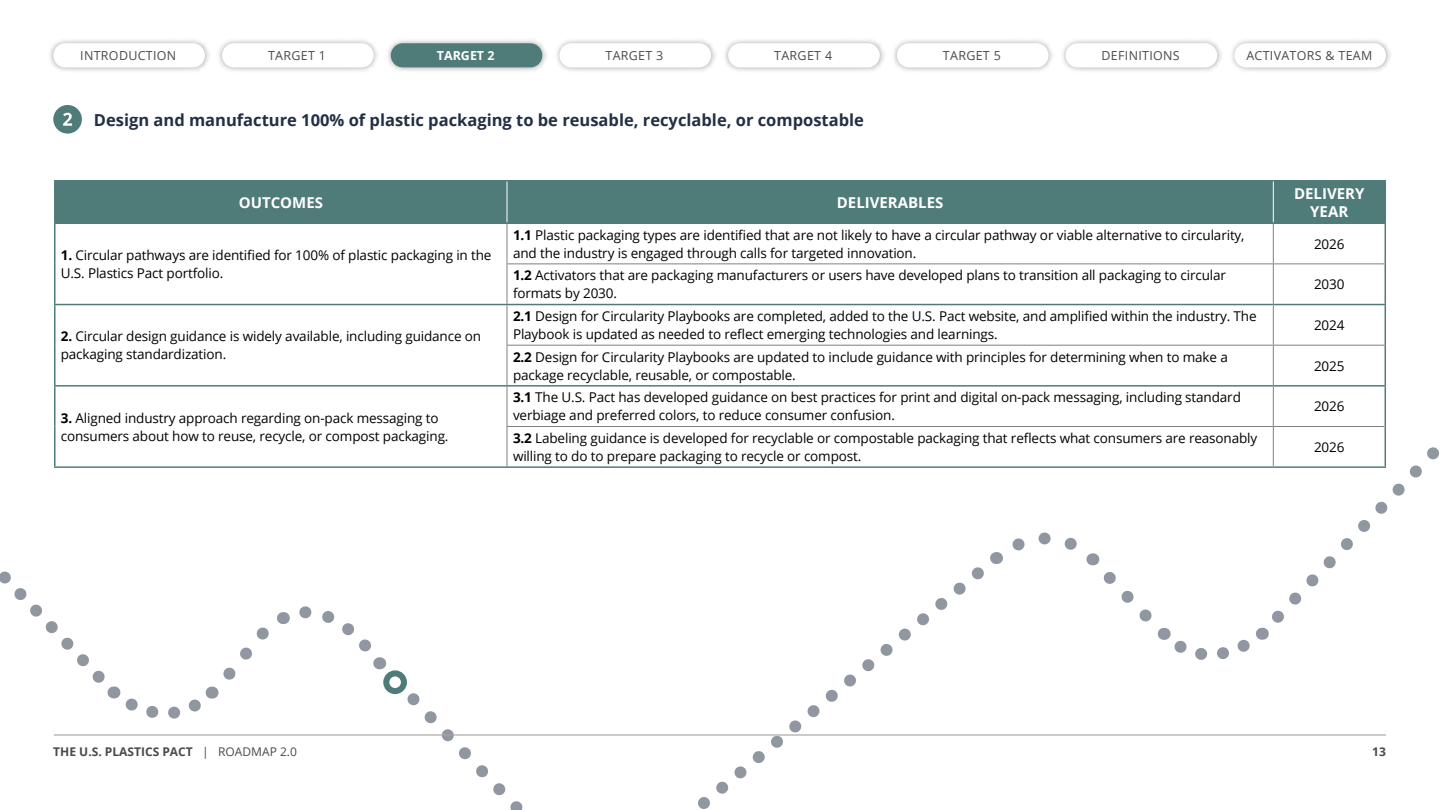
<style>
.page{position:relative;width:1440px;height:810px;background:#fff}
.page>*{position:absolute;margin:0;border:0;box-sizing:border-box;transform-origin:0 0}
.t1{font:700 16.5px "Open Sans";color:#232f44}
.t2{font:700 15px/18px "Open Sans";color:#fff;text-align:center}
.t3{font:13.5px/18px "Open Sans";letter-spacing:-.01em;color:#000}
.t4{font:12.45px "Open Sans";letter-spacing:.025em;color:#4a4a4a}
.t5{font:700 12.45px "Open Sans";color:#fff}
.t6{font:700 12px "Open Sans";color:#4a4a4a}
.s1{font-weight:700}
.s2{font-weight:400}
</style>
<div class="page">
<div style="left:53px;top:105px;width:29px;height:29px;background:#4f7b79;border-radius:50%"></div>
<svg style="left:63px;top:113px;width:9px;height:13px"></svg>
<div style="left:56px;top:182px;width:1328px;height:40px;background:#4f7b79"></div>
<hr style="left:54px;top:180px;width:453px;height:2px;background:#4f7b79">
<hr style="left:54px;top:182px;width:2px;height:40px;background:#4f7b79">
<hr style="left:507px;top:180px;width:766px;height:2px;background:#4f7b79">
<hr style="left:1273px;top:180px;width:113px;height:2px;background:#4f7b79">
<hr style="left:1384px;top:182px;width:2px;height:40px;background:#4f7b79">
<hr style="left:507px;top:182px;width:1px;height:40px;background:#fff">
<hr style="left:1273px;top:182px;width:1px;height:40px;background:#fff">
<hr style="left:54px;top:222px;width:453px;height:2px;background:#4f7b79">
<hr style="left:54px;top:224px;width:2px;height:40px;background:#4f7b79">
<hr style="left:507px;top:222px;width:766px;height:2px;background:#4f7b79">
<hr style="left:1273px;top:222px;width:113px;height:2px;background:#4f7b79">
<hr style="left:1384px;top:224px;width:2px;height:40px;background:#4f7b79">
<hr style="left:54px;top:264px;width:2px;height:40px;background:#4f7b79">
<hr style="left:1384px;top:264px;width:2px;height:40px;background:#4f7b79">
<hr style="left:54px;top:387px;width:2px;height:39px;background:#4f7b79">
<hr style="left:1384px;top:387px;width:2px;height:39px;background:#4f7b79">
<hr style="left:54px;top:426px;width:2px;height:40px;background:#4f7b79">
<hr style="left:1384px;top:426px;width:2px;height:40px;background:#4f7b79">
<hr style="left:54px;top:466px;width:453px;height:2px;background:#4f7b79">
<hr style="left:507px;top:466px;width:766px;height:2px;background:#4f7b79">
<hr style="left:507px;top:224px;width:1px;height:40px;background:#808080">
<hr style="left:1273px;top:224px;width:1px;height:40px;background:#808080">
<hr style="left:507px;top:264px;width:766px;height:1px;background:#808080">
<hr style="left:507px;top:264px;width:1px;height:40px;background:#808080">
<hr style="left:1273px;top:264px;width:111px;height:1px;background:#808080">
<hr style="left:1273px;top:264px;width:1px;height:40px;background:#808080">
<hr style="left:507px;top:387px;width:1px;height:39px;background:#808080">
<hr style="left:1273px;top:387px;width:1px;height:39px;background:#808080">
<hr style="left:507px;top:426px;width:766px;height:1px;background:#808080">
<hr style="left:507px;top:427px;width:1px;height:39px;background:#808080">
<hr style="left:1273px;top:426px;width:111px;height:1px;background:#808080">
<hr style="left:1273px;top:427px;width:1px;height:39px;background:#808080">
<hr style="left:54px;top:304px;width:453px;height:1px;background:#4f7b79">
<hr style="left:54px;top:305px;width:2px;height:40px;background:#4f7b79">
<hr style="left:507px;top:304px;width:766px;height:1px;background:#4f7b79">
<hr style="left:1273px;top:304px;width:113px;height:1px;background:#4f7b79">
<hr style="left:1384px;top:305px;width:2px;height:40px;background:#4f7b79">
<hr style="left:54px;top:345px;width:2px;height:40px;background:#4f7b79">
<hr style="left:1384px;top:345px;width:2px;height:40px;background:#4f7b79">
<hr style="left:54px;top:385px;width:453px;height:2px;background:#4f7b79">
<hr style="left:507px;top:385px;width:766px;height:2px;background:#4f7b79">
<hr style="left:1273px;top:385px;width:113px;height:2px;background:#4f7b79">
<hr style="left:507px;top:305px;width:1px;height:40px;background:#808080">
<hr style="left:1273px;top:305px;width:1px;height:40px;background:#808080">
<hr style="left:507px;top:345px;width:766px;height:1px;background:#808080">
<hr style="left:507px;top:346px;width:1px;height:39px;background:#808080">
<hr style="left:1273px;top:345px;width:111px;height:1px;background:#808080">
<hr style="left:1273px;top:346px;width:1px;height:39px;background:#808080">
<svg style="left:698px;top:567px;width:286px;height:242px"></svg>
<svg style="left:990px;top:429px;width:449px;height:231px"></svg>
<svg style="left:0;top:571px;width:523px;height:239px"></svg>
<svg style="left:386px;top:673px;width:18px;height:18px"></svg>
<div style="left:383px;top:670px;width:24px;height:24px;border:6px solid #4f7b79;border-radius:50%"></div>
<div style="left:1060px;top:37px;width:163px;height:37px;background:#4a4a4a;opacity:.5"></div>
<div style="left:1065px;top:43px;width:152px;height:24px;background:#fff;border-radius:12px"></div>
<div style="left:48px;top:37px;width:163px;height:37px;background:#4a4a4a;opacity:.5"></div>
<div style="left:53px;top:43px;width:152px;height:24px;background:#fff;border-radius:12px"></div>
<div style="left:216px;top:37px;width:163px;height:37px;background:#4a4a4a;opacity:.5"></div>
<div style="left:222px;top:43px;width:152px;height:24px;background:#fff;border-radius:12px"></div>
<div style="left:385px;top:37px;width:163px;height:37px;background:#4a4a4a;opacity:.5"></div>
<div style="left:554px;top:37px;width:163px;height:37px;background:#4a4a4a;opacity:.5"></div>
<div style="left:559px;top:43px;width:152px;height:24px;background:#fff;border-radius:12px"></div>
<div style="left:722px;top:37px;width:163px;height:37px;background:#4a4a4a;opacity:.5"></div>
<div style="left:728px;top:43px;width:152px;height:24px;background:#fff;border-radius:12px"></div>
<div style="left:891px;top:37px;width:163px;height:37px;background:#4a4a4a;opacity:.5"></div>
<div style="left:897px;top:43px;width:151px;height:24px;background:#fff;border-radius:12px"></div>
<div style="left:1228px;top:37px;width:163px;height:37px;background:#4a4a4a;opacity:.5"></div>
<div style="left:1234px;top:43px;width:152px;height:24px;background:#fff;border-radius:12px"></div>
<hr style="left:54px;top:734px;width:1332px;height:2px;background:#a4a4a4">
<div style="left:391px;top:43px;width:151px;height:24px;background:#4f7b79;border-radius:12px"></div>
<p class="t4" style="left:80px;top:47px;width:98px">INTRODUCTION</p>
<p class="t4" style="left:268px;top:47px;width:59px">TARGET 1</p>
<p class="t4" style="left:605px;top:47px;width:59px">TARGET 3</p>
<p class="t4" style="left:774px;top:47px;width:59px">TARGET 4</p>
<p class="t4" style="left:943px;top:47px;width:59px">TARGET 5</p>
<p class="t4" style="left:1101px;top:47px;width:80px">DEFINITIONS</p>
<p class="t4" style="left:1246px;top:47px;width:127px">ACTIVATORS &amp; TEAM</p>
<p class="t5" style="left:437px;top:47px;width:59px">TARGET 2</p>
<p class="t1" style="left:94px;top:108px;width:771px">Design and manufacture 100% of plastic packaging to be reusable, recyclable, or compostable</p>
<p class="t2" style="left:239px;top:193px;width:86px">OUTCOMES</p>
<p class="t2" style="left:837px;top:193px;width:108px">DELIVERABLES</p>
<p class="t2" style="left:1294px;top:184px;width:72px">DELIVERY<br>YEAR</p>
<p class="t3" style="left:61px;top:246px;width:432px"><span class="s1">1.</span> Circular pathways are identified for 100% of plastic packaging in the<br>U.S. Plastics Pact portfolio.</p>
<p class="t3" style="left:513px;top:225px;width:733px"><span class="s1">1.1</span> Plastic packaging types are identified that are not likely to have a circular pathway or viable alternative to circularity, and the industry is engaged through calls for targeted innovation.</p>
<p class="t3" style="left:1314px;top:234px;width:32px">2026</p>
<p class="t3" style="left:513px;top:266px;width:714px"><span class="s1">1.2</span> Activators that are packaging manufacturers or users have developed plans to transition all packaging to circular formats by 2030.</p>
<p class="t3" style="left:1314px;top:275px;width:32px">2030</p>
<p class="t3" style="left:61px;top:327px;width:422px"><span class="s1">2.</span> Circular design guidance is widely available, including guidance on packaging standardization.</p>
<p class="t3" style="left:61px;top:408px;width:389px"><span class="s1">3.</span> Aligned industry approach regarding on-pack messaging to consumers about how to reuse, recycle, or compost packaging.</p>
<p class="t3" style="left:513px;top:307px;width:745px"><span class="s1">2.1</span> Design for Circularity Playbooks are completed, added to the U.S. Pact website, and amplified within the industry. The<br>Playbook is updated as needed to reflect emerging technologies and learnings.</p>
<p class="t3" style="left:1314px;top:316px;width:32px">2024</p>
<p class="t3" style="left:513px;top:347px;width:716px"><span class="s1">2.2</span> Design for Circularity Playbooks are updated to include guidance with principles for determining when to make a package recyclable, reusable, or compostable.</p>
<p class="t3" style="left:1314px;top:356px;width:32px">2025</p>
<p class="t3" style="left:513px;top:388px;width:729px"><span class="s1">3.1</span> The U.S. Pact has developed guidance on best practices for print and digital on-pack messaging, including standard verbiage and preferred colors, to reduce consumer confusion.</p>
<p class="t3" style="left:1314px;top:397px;width:32px">2026</p>
<p class="t3" style="left:513px;top:429px;width:746px"><span class="s1">3.2</span> Labeling guidance is developed for recyclable or compostable packaging that reflects what consumers are reasonably willing to do to prepare packaging to recycle or compost.</p>
<p class="t3" style="left:1314px;top:438px;width:32px">2026</p>
<p class="t6" style="left:53px;top:743px;width:245px">THE U.S. PLASTICS PACT <span class="s2">| ROADMAP 2.0</span></p>
<p class="t6" style="left:1372px;top:743px;width:15px">13</p>
</div>
